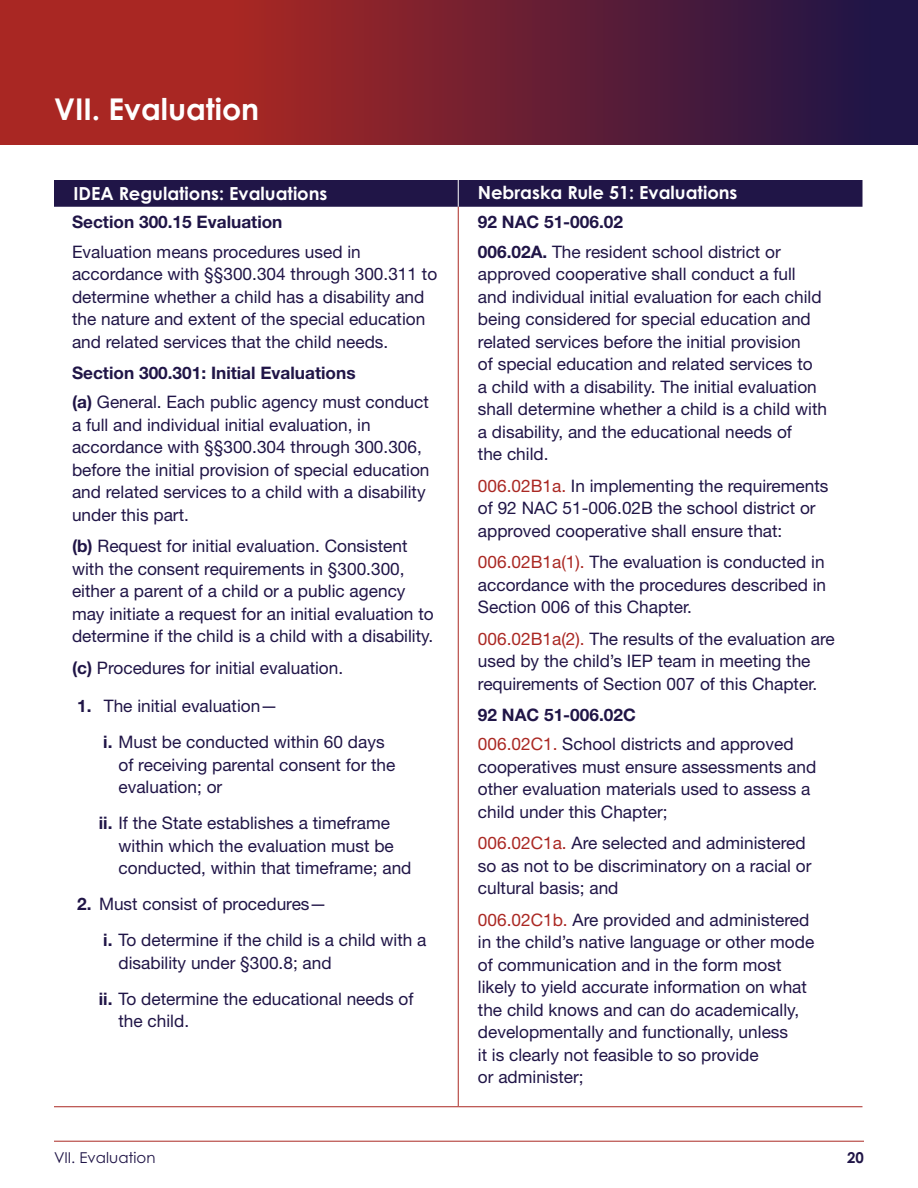
<style>
.page{position:relative;width:918px;height:1188px;background:#fff}
.page>*{position:absolute;margin:0;border:0;box-sizing:border-box;transform-origin:0 0}
.t1{font:700 30px "Century Gothic Pro";color:#fff}
.t2{font:700 18px "Century Gothic Pro";color:#fff}
.t3{font:17.25px/22.5px "Helvetica Neue LT Std";color:#201547}
.t4{font:700 17.25px "Helvetica Neue LT Std";color:#201547}
.t5{font:15px "Century Gothic Pro";color:#201547}
.t6{font:700 15px "Century Gothic Pro";color:#201547}
.s1{font-weight:700}
.s2{color:#aa2823}
</style>
<div class="page">
<svg style="left:0;top:22px;width:918px;height:123px;background:#721f31"></svg>
<svg style="left:0;top:0;width:918px;height:22px;background:#721f31"></svg>
<div style="left:54px;top:180px;width:808px;height:27px;background:#201547"></div>
<hr style="left:458px;top:207px;width:1px;height:899px;background:#aa2823">
<hr style="left:54px;top:1106px;width:404px;height:1px;background:#aa2823">
<hr style="left:458px;top:1106px;width:404px;height:1px;background:#aa2823">
<hr style="left:54px;top:1141px;width:810px;height:1px;background:#aa2823">
<h1 class="t1" style="left:54px;top:90px;width:207px">VII. Evaluation</h1>
<h2 class="t2" style="left:74px;top:182px;width:256px">IDEA Regulations: Evaluations</h2>
<h3 class="t4" style="left:72px;top:211px;width:212px">Section 300.15 Evaluation</h3>
<p class="t3" style="left:72px;top:240px;width:367px">Evaluation means procedures used in accordance with §§300 304 through 300 311 to determine whether a child has a disability and the nature and extent of the special education and related services that the child needs</p>
<h3 class="t4" style="left:72px;top:362px;width:285px">Section 300.301: Initial Evaluations</h3>
<p class="t3" style="left:72px;top:391px;width:359px"><span class="s1">(a)</span> General Each public agency must conduct a full and individual initial evaluation, in accordance with §§300 304 through 300 306, before the initial provision of special education and related services to a child with a disability under this part</p>
<p class="t3" style="left:72px;top:535px;width:363px"><span class="s1">(b)</span> Request for initial evaluation Consistent with the consent requirements in §300 300, either a parent of a child or a public agency may initiate a request for an initial evaluation to determine if the child is a child with a disability</p>
<p class="t3" style="left:72px;top:656px;width:268px"><span class="s1">(c)</span> Procedures for initial evaluation</p>
<p class="t3" style="left:77px;top:694px;width:202px"><span class="s1">1.</span> The initial evaluation—</p>
<p class="t3" style="left:119px;top:730px;width:279px;text-indent:-15px"><span class="s1">i.</span> Must be conducted within 60 days of receiving parental consent for the evaluation; or</p>
<p class="t3" style="left:119px;top:811px;width:295px;text-indent:-20px"><span class="s1">ii.</span> If the State establishes a timeframe within which the evaluation must be conducted, within that timeframe; and</p>
<p class="t3" style="left:77px;top:892px;width:251px"><span class="s1">2.</span> Must consist of procedures—</p>
<p class="t3" style="left:119px;top:928px;width:309px;text-indent:-15px"><span class="s1">i.</span> To determine if the child is a child with a disability under §300 8; and</p>
<p class="t3" style="left:119px;top:987px;width:296px;text-indent:-20px"><span class="s1">ii.</span> To determine the educational needs of the child</p>
<h2 class="t2" style="left:478px;top:181px;width:261px">Nebraska Rule 51: Evaluations</h2>
<h3 class="t4" style="left:478px;top:211px;width:147px">92 NAC 51-006.02</h3>
<p class="t3" style="left:478px;top:240px;width:351px"><span class="s1">006.02A.</span> The resident school district or approved cooperative shall conduct a full and individual initial evaluation for each child being considered for special education and related services before the initial provision<br>of special education and related services to<br>a child with a disability The initial evaluation shall determine whether a child is a child with a disability, and the educational needs of<br>the child</p>
<p class="t3" style="left:478px;top:474px;width:352px"><span class="s2">006 02B1a</span> In implementing the requirements of 92 NAC 51-006 02B the school district or approved cooperative shall ensure that:</p>
<p class="t3" style="left:478px;top:550px;width:350px;text-align:justify"><span class="s2">006 02B1a(1)</span> The evaluation is conducted in accordance with the procedures described in Section 006 of this Chapter</p>
<p class="t3" style="left:478px;top:627px;width:358px"><span class="s2">006 02B1a(2)</span> The results of the evaluation are used by the child’s IEP team in meeting the requirements of Section 007 of this Chapter</p>
<h3 class="t4" style="left:478px;top:704px;width:159px">92 NAC 51-006.02C</h3>
<p class="t3" style="left:478px;top:733px;width:340px"><span class="s2">006 02C1</span> School districts and approved cooperatives must ensure assessments and other evaluation materials used to assess a child under this Chapter;</p>
<p class="t3" style="left:478px;top:832px;width:335px"><span class="s2">006 02C1a</span> Are selected and administered so as not to be discriminatory on a racial or cultural basis; and</p>
<p class="t3" style="left:478px;top:908px;width:338px"><span class="s2">006 02C1b</span> Are provided and administered in the child’s native language or other mode of communication and in the form most likely to yield accurate information on what the child knows and can do academically, developmentally and functionally, unless<br>it is clearly not feasible to so provide<br>or administer;</p>
<p class="t5" style="left:54px;top:1149px;width:103px">VII. Evaluation</p>
<p class="t6" style="left:847px;top:1148px;width:18px">20</p>
</div>
